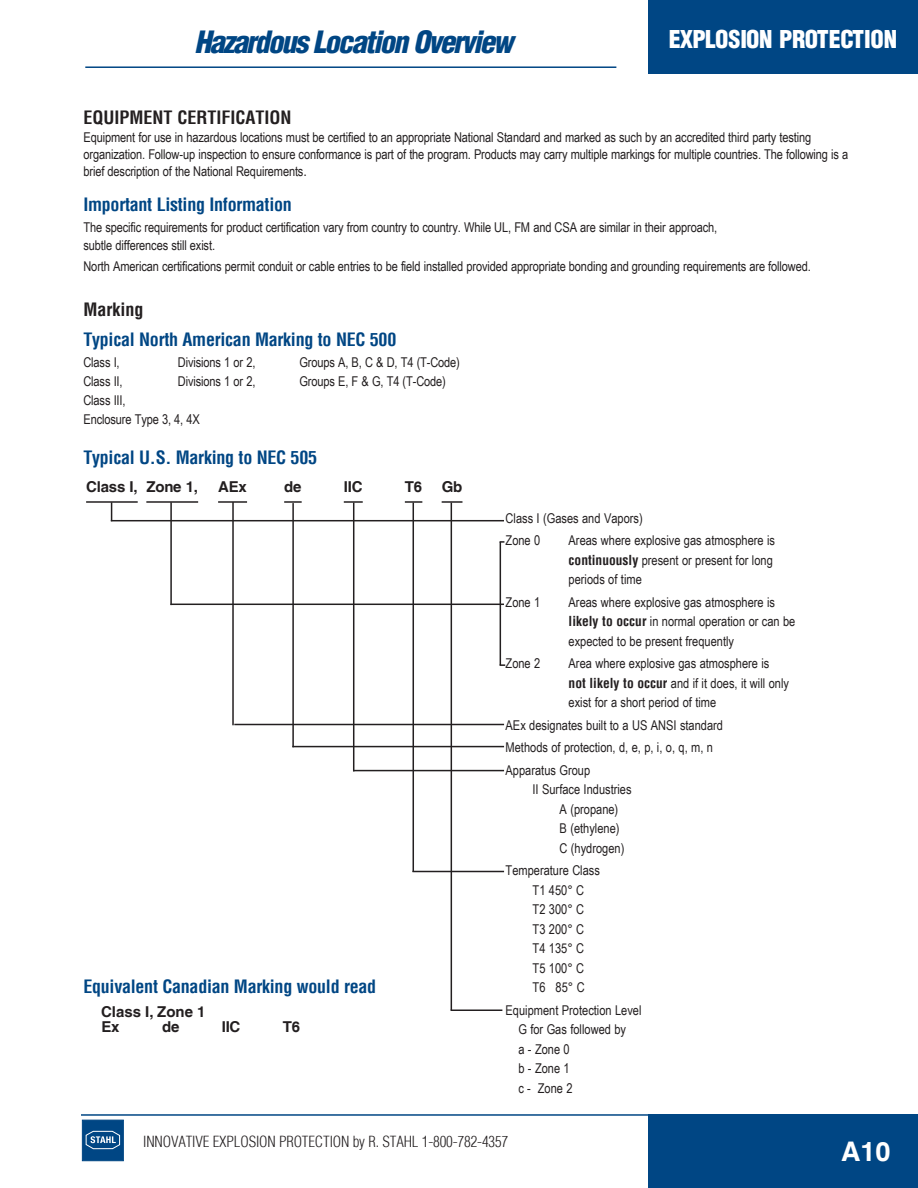
<style>
.page{position:relative;width:918px;height:1188px;background:#fff}
.page>*{position:absolute;margin:0;border:0;box-sizing:border-box;transform-origin:0 0}
.t1{font:italic 900 condensed 30px "Helvetica LT";letter-spacing:-.055em;color:#004684}
.t2{font:700 27px "Helvetica LT";color:#fff}
.t3{font:900 condensed 24px "Helvetica LT";letter-spacing:-.02em;color:#fff}
.BlueItalSub{font:700 condensed 18px "Helvetica LT";letter-spacing:-.015em;color:#004684}
.t4{font:700 condensed 18px "Helvetica LT";color:#231f20}
.Body_text{font:300 condensed 15px "Helvetica LT";letter-spacing:-.01em;color:#231f20}
.t5{font:700 15px "Helvetica LT";letter-spacing:-.015em;color:#231f20}
.Body_text-2{font:13.5px/19.5px "Arial Narrow";letter-spacing:-.01em;color:#231f20}
.s1{font-size:15px}
.s2{font-family:"Helvetica LT";font-weight:700;font-stretch:condensed}
</style>
<div class="page">
<div style="left:648px;top:0;width:270px;height:73px;background:#004684"></div>
<div style="left:648px;top:1114px;width:270px;height:74px;background:#004684"></div>
<hr style="left:81px;top:1114px;width:837px;height:2px;background:#004684">
<hr style="left:85px;top:66px;width:531px;height:2px;background:#004684">
<div style="left:82px;top:1120px;width:42px;height:41px;background:#004684;border:1px solid #004684"></div>
<svg style="left:85px;top:1130px;width:35px;height:19px"></svg>
<hr style="left:86px;top:501px;width:52px;height:2px;background:#231f20">
<hr style="left:146px;top:501px;width:52px;height:2px;background:#231f20">
<hr style="left:218px;top:501px;width:29px;height:2px;background:#231f20">
<svg style="left:284px;top:501px;width:18px;height:2px"></svg>
<svg style="left:344px;top:501px;width:19px;height:2px"></svg>
<svg style="left:405px;top:501px;width:17px;height:2px"></svg>
<svg style="left:111px;top:502px;width:1px;height:18px"></svg>
<hr style="left:111px;top:520px;width:393px;height:1px;background:#231f20">
<hr style="left:170px;top:502px;width:2px;height:103px;background:#231f20">
<hr style="left:171px;top:604px;width:333px;height:1px;background:#231f20">
<hr style="left:232px;top:502px;width:2px;height:223px;background:#231f20">
<hr style="left:234px;top:724px;width:270px;height:1px;background:#231f20">
<hr style="left:292px;top:503px;width:2px;height:244px;background:#231f20">
<hr style="left:353px;top:503px;width:1px;height:268px;background:#231f20">
<hr style="left:413px;top:503px;width:1px;height:369px;background:#231f20">
<hr style="left:451px;top:503px;width:1px;height:507px;background:#231f20">
<hr style="left:292px;top:746px;width:212px;height:1px;background:#231f20">
<hr style="left:353px;top:770px;width:151px;height:1px;background:#231f20">
<hr style="left:412px;top:871px;width:92px;height:1px;background:#231f20">
<hr style="left:451px;top:1010px;width:51px;height:1px;background:#231f20">
<hr style="left:500px;top:542px;width:1px;height:123px;background:#231f20">
<hr style="left:442px;top:501px;width:20px;height:2px;background:#231f20">
<p class="t1" style="left:195px;top:23px;width:320px">Hazardous Location Overview</p>
<p class="t3" style="left:669px;top:24px;width:230px">EXPLOSION PROTECTION</p>
<p class="t4" style="left:83px;top:107px;width:209px">EQUIPMENT CERTIFICATION</p>
<p class="Body_text-2" style="left:83px;top:128px;width:766px;line-height:17.2px">Equipment for use in hazardous locations must be certified to an appropriate National Standard and marked as such by an accredited third party testing organization. Follow-up inspection to ensure conformance is part of the program. Products may carry multiple markings for multiple countries. The following is a brief description of the National Requirements<span class="s1">.</span></p>
<p class="BlueItalSub" style="left:83px;top:193px;width:210px">Important Listing Information</p>
<p class="Body_text-2" style="left:83px;top:219px;width:635px;line-height:17.2px">The specific requirements for product certification vary from country to country. While UL, FM and CSA are similar in their approach, subtle differences still exist.</p>
<p class="Body_text-2" style="left:83px;top:256px;width:729px">North American certifications permit conduit or cable entries to be field installed provided appropriate bonding and grounding requirements are followed.</p>
<p class="t4" style="left:83px;top:298px;width:61px">Marking</p>
<p class="BlueItalSub" style="left:83px;top:328px;width:314px">Typical North American Marking to NEC 500</p>
<p class="Body_text-2" style="left:83px;top:352px;width:38px">Class I,</p>
<p class="Body_text-2" style="left:178px;top:352px;width:79px">Divisions 1 or 2,</p>
<p class="Body_text-2" style="left:299px;top:352px;width:162px">Groups A, B, C &amp; D, T4 (T-Code)</p>
<p class="Body_text-2" style="left:83px;top:371px;width:41px">Class II,</p>
<p class="Body_text-2" style="left:178px;top:371px;width:79px">Divisions 1 or 2,</p>
<p class="Body_text-2" style="left:299px;top:371px;width:148px">Groups E, F &amp; G, T4 (T-Code)</p>
<p class="Body_text-2" style="left:83px;top:390px;width:44px">Class III,</p>
<p class="Body_text-2" style="left:83px;top:409px;width:118px">Enclosure Type 3, 4, 4X</p>
<p class="BlueItalSub" style="left:83px;top:446px;width:235px">Typical U.S. Marking to NEC 505</p>
<p class="t5" style="left:86px;top:478px;width:53px">Class I,</p>
<p class="t5" style="left:146px;top:478px;width:53px">Zone 1,</p>
<p class="t5" style="left:218px;top:478px;width:30px">AEx</p>
<p class="t5" style="left:284px;top:478px;width:19px">de</p>
<p class="t5" style="left:344px;top:478px;width:20px">IIC</p>
<p class="t5" style="left:405px;top:478px;width:19px">T6</p>
<p class="t5" style="left:442px;top:478px;width:22px">Gb</p>
<p class="BlueItalSub" style="left:83px;top:975px;width:294px">Equivalent Canadian Marking would read</p>
<p class="t5" style="left:101px;top:1002px;width:106px">Class I, Zone 1</p>
<p class="t5" style="left:101px;top:1018px;width:20px">Ex</p>
<p class="t5" style="left:162px;top:1018px;width:19px">de</p>
<p class="t5" style="left:222px;top:1018px;width:20px">IIC</p>
<p class="t5" style="left:283px;top:1018px;width:19px">T6</p>
<p class="Body_text-2" style="left:506px;top:508px;width:139px">Class I (Gases and Vapors)</p>
<p class="Body_text-2" style="left:506px;top:530px;width:36px">Zone 0</p>
<p class="Body_text-2" style="left:569px;top:530px;width:208px">Areas where explosive gas atmosphere is <span class="s2">continuously</span> present or present for long periods of time</p>
<p class="Body_text-2" style="left:506px;top:592px;width:36px">Zone 1</p>
<p class="Body_text-2" style="left:569px;top:592px;width:228px">Areas where explosive gas atmosphere is <span class="s2">likely to occur</span> in normal operation or can be expected to be present frequently</p>
<p class="Body_text-2" style="left:506px;top:653px;width:36px">Zone 2</p>
<p class="Body_text-2" style="left:569px;top:653px;width:222px">Area where explosive gas atmosphere is <span class="s2">not likely to occur</span> and if it does, it will only exist for a short period of time</p>
<p class="Body_text-2" style="left:506px;top:715px;width:219px">AEx designates built to a US ANSI standard</p>
<p class="Body_text-2" style="left:506px;top:737px;width:209px">Methods of protection, d, e, p, i, o, q, m, n</p>
<p class="Body_text-2" style="left:506px;top:760px;width:86px">Apparatus Group</p>
<p class="Body_text-2" style="left:533px;top:779px;width:101px">II Surface Industries</p>
<p class="Body_text-2" style="left:560px;top:799px;width:60px">A (propane)</p>
<p class="Body_text-2" style="left:560px;top:818px;width:61px">B (ethylene)</p>
<p class="Body_text-2" style="left:560px;top:838px;width:66px">C (hydrogen)</p>
<p class="Body_text-2" style="left:533px;top:860px;width:69px;text-indent:-27px">Temperature Class<br>T1 450° C<br>T2 300° C<br>T3 200° C<br>T4 135° C<br>T5 100° C<br>T6 85° C</p>
<p class="Body_text-2" style="left:518px;top:1000px;width:125px;text-indent:-13px">Equipment Protection Level<br>G for Gas followed by<br>a - Zone 0<br>b - Zone 1<br>c - Zone 2</p>
<p class="Body_text" style="left:143px;top:1132px;width:366px">INNOVATIVE EXPLOSION PROTECTION by R. STAHL 1-800-782-4357</p>
<p class="t2" style="left:841px;top:1135px;width:51px">A10</p>
</div>
